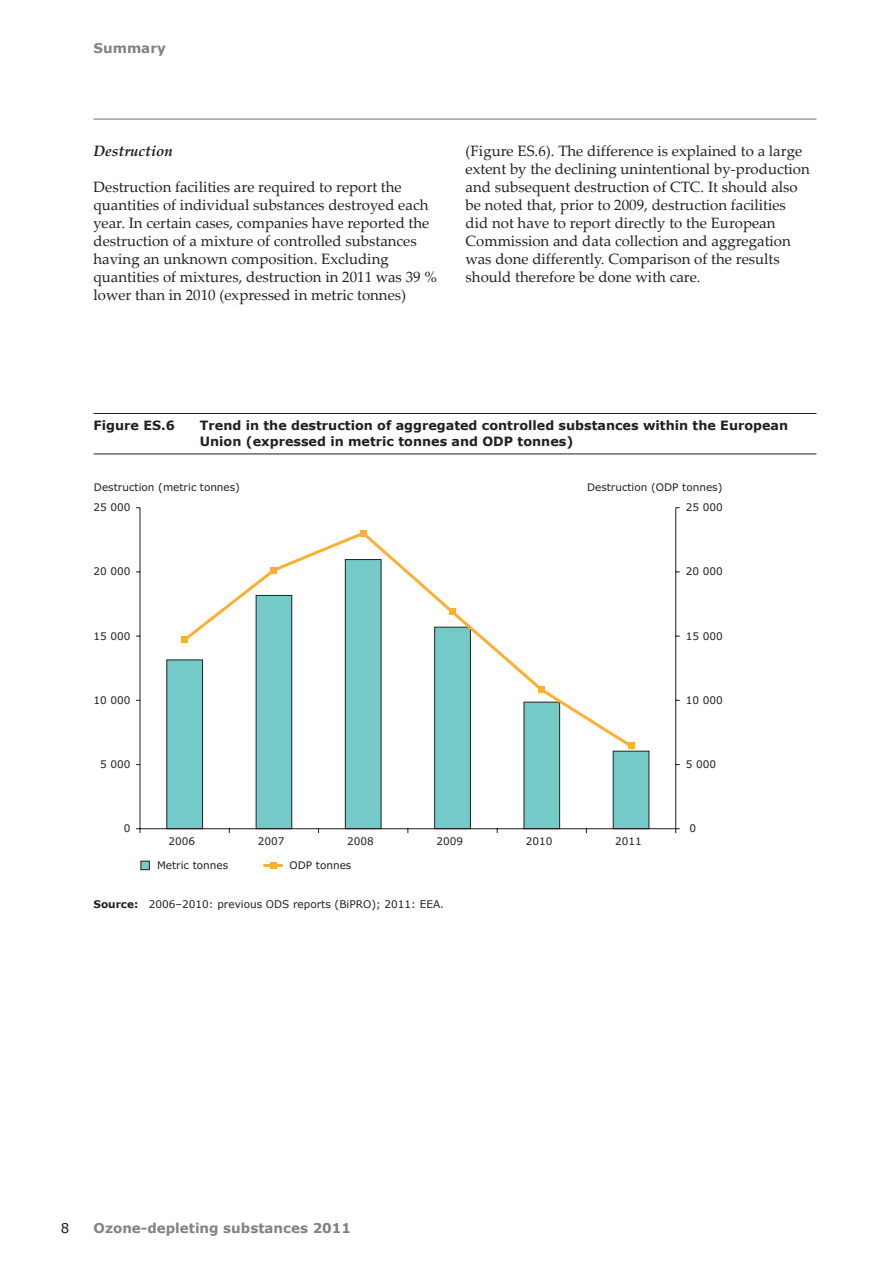
<style>
.page{position:relative;width:893px;height:1263px;background:#fff}
.page>*{position:absolute;margin:0;border:0;box-sizing:border-box;transform-origin:0 0}
.Body_Text{font:15px/18px "Palatino Linotype";color:#231f20}
.Heading_3_no_indent{font:italic 700 15px "Palatino Linotype";color:#231f20}
.t1{font:700 13.5px "Verdana";color:#808285}
.t2{font:13.5px "Verdana";color:#231f20}
.Figure_Title{font:700 12.75px/15.8px "Verdana";color:#231f20}
.Note_Source{font:10.5px "Verdana";color:#231f20}
.s1{font-weight:700}
</style>
<div class="page">
<hr style="left:94px;top:119px;width:722px;height:1px;background:#6c6d70">
<hr style="left:94px;top:413px;width:722px;height:1px;background:#231f20">
<hr style="left:94px;top:454px;width:722px;height:1px;background:#231f20">
<svg style="left:166px;top:659px;width:483px;height:169px"></svg>
<hr style="left:675px;top:508px;width:1px;height:321px;background:#231f20">
<hr style="left:140px;top:508px;width:1px;height:321px;background:#231f20">
<hr style="left:140px;top:828px;width:536px;height:1px;background:#231f20">
<svg style="left:675px;top:828px;width:5px;height:5px"></svg>
<svg style="left:136px;top:828px;width:5px;height:5px"></svg>
<svg style="left:180px;top:530px;width:455px;height:220px"></svg>
<div style="left:181px;top:636px;width:7px;height:7px;background:#fbb033"></div>
<svg style="left:271px;top:567px;width:6px;height:6px"></svg>
<svg style="left:360px;top:530px;width:6px;height:6px"></svg>
<div style="left:449px;top:609px;width:7px;height:6px;background:#fbb033"></div>
<svg style="left:539px;top:687px;width:6px;height:6px"></svg>
<svg style="left:628px;top:743px;width:6px;height:6px"></svg>
<div style="left:141px;top:861px;width:9px;height:9px;background:#73cac7;border:1px solid #231f20"></div>
<hr style="left:264px;top:864px;width:18px;height:3px;background:#fbb033">
<svg style="left:270px;top:862px;width:6px;height:6px"></svg>
<p class="t1" style="left:94px;top:40px;width:74px">Summary</p>
<p class="Heading_3_no_indent" style="left:94px;top:140px;width:81px">Destruction</p>
<p class="Body_Text" style="left:94px;top:177px;width:345px">Destruction facilities are required to report the quantities of individual substances destroyed each year. In certain cases, companies have reported the destruction of a mixture of controlled substances having an unknown composition. Excluding quantities of mixtures, destruction in 2011 was 39 % lower than in 2010 (expressed in metric tonnes)</p>
<p class="Body_Text" style="left:466px;top:141px;width:346px">(Figure ES.6). The difference is explained to a large extent by the declining unintentional by-production and subsequent destruction of CTC. It should also be noted that, prior to 2009, destruction facilities did not have to report directly to the European Commission and data collection and aggregation was done differently. Comparison of the results should therefore be done with care.</p>
<p class="Figure_Title" style="left:94px;top:417px;width:83px">Figure ES.6</p>
<p class="Figure_Title" style="left:200px;top:417px;width:590px">Trend in the destruction of aggregated controlled substances within the European<br>Union (expressed in metric tonnes and ODP tonnes)</p>
<p class="Note_Source" style="left:94px;top:480px;width:148px">Destruction (metric tonnes)</p>
<p class="Note_Source" style="left:587px;top:480px;width:137px">Destruction (ODP tonnes)</p>
<p class="Note_Source" style="left:94px;top:501px;width:39px">25 000</p>
<p class="Note_Source" style="left:686px;top:501px;width:39px">25 000</p>
<p class="Note_Source" style="left:94px;top:565px;width:39px">20 000</p>
<p class="Note_Source" style="left:686px;top:565px;width:39px">20 000</p>
<p class="Note_Source" style="left:94px;top:629px;width:39px">15 000</p>
<p class="Note_Source" style="left:686px;top:629px;width:39px">15 000</p>
<p class="Note_Source" style="left:94px;top:693px;width:39px">10 000</p>
<p class="Note_Source" style="left:686px;top:693px;width:39px">10 000</p>
<p class="Note_Source" style="left:100px;top:758px;width:32px">5 000</p>
<p class="Note_Source" style="left:686px;top:758px;width:32px">5 000</p>
<p class="Note_Source" style="left:124px;top:822px;width:8px">0</p>
<p class="Note_Source" style="left:690px;top:822px;width:8px">0</p>
<p class="Note_Source" style="left:169px;top:835px;width:28px">2006</p>
<p class="Note_Source" style="left:258px;top:835px;width:28px">2007</p>
<p class="Note_Source" style="left:347px;top:835px;width:28px">2008</p>
<p class="Note_Source" style="left:436px;top:835px;width:28px">2009</p>
<p class="Note_Source" style="left:526px;top:835px;width:28px">2010</p>
<p class="Note_Source" style="left:615px;top:835px;width:28px">2011</p>
<p class="Note_Source" style="left:157px;top:858px;width:73px">Metric tonnes</p>
<p class="Note_Source" style="left:290px;top:858px;width:63px">ODP tonnes</p>
<p class="Note_Source" style="left:94px;top:898px;width:352px"><span class="s1">Source:</span> 2006–2010: previous ODS reports (BiPRO); 2011: EEA.</p>
<p class="t2" style="left:61px;top:1219px;width:10px">8</p>
<p class="t1" style="left:94px;top:1219px;width:259px">Ozone-depleting substances 2011</p>
</div>
